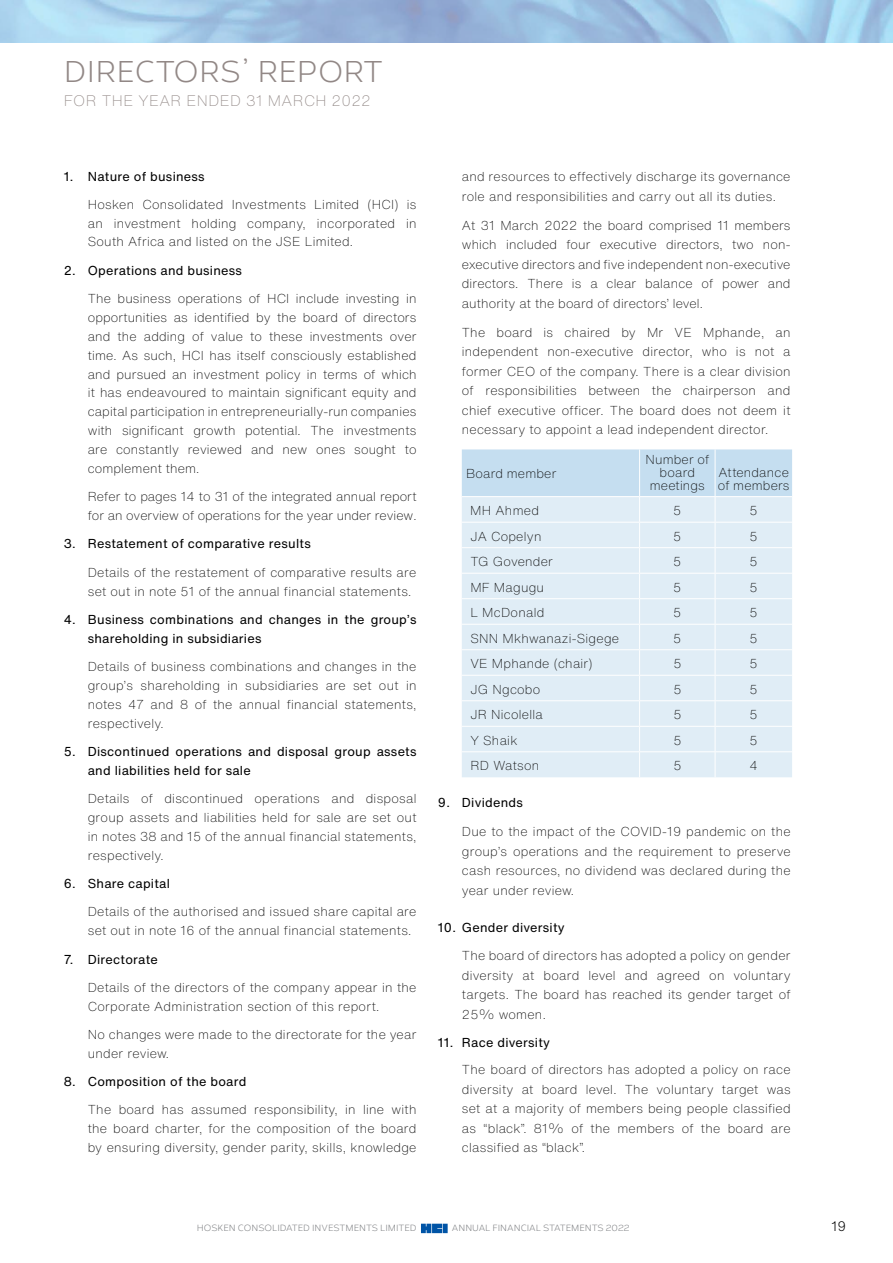
<style>
.page{position:relative;width:893px;height:1263px;background:#fff}
.page>*{position:absolute;margin:0;border:0;box-sizing:border-box;transform-origin:0 0}
.t1{font:30px "Corbert";letter-spacing:.01em;color:#928886}
.t2{font:200 15px "Helvetica Now Text";letter-spacing:.03em;color:#928886}
.t3{font:300 13.5px "Helvetica Now Text";color:#000}
.t4{font:200 12.75px/18.9px "Helvetica Now Text";letter-spacing:.02em;color:#000;text-align:justify}
.t5{font:12.75px/18.9px "Helvetica Now Text";letter-spacing:.02em;color:#000}
.t6{font:200 12.75px/18.9px "Helvetica Now Text";color:#000}
.t7{font:9px "Corbert";color:#808285}
</style>
<div class="page">
<svg style="left:462px;top:449px;width:330px;height:328px;background:#ddebf5"></svg>
<svg style="left:421px;top:1224px;width:27px;height:9px"></svg>
<h1 class="t1" style="left:64px;top:48px;width:321px">DIRECTORS’ REPORT</h1>
<p class="t2" style="left:64px;top:90px;width:309px">FOR THE YEAR ENDED 31 MARCH 2022</p>
<p class="t5" style="left:64px;top:167px;width:142px">1. Nature of business</p>
<p class="t4" style="left:88px;top:194px;width:330px">Hosken Consolidated Investments Limited (HCI) is an investment holding company, incorporated in South Africa and listed on the JSE Limited.</p>
<p class="t5" style="left:64px;top:260px;width:180px">2. Operations and business</p>
<p class="t4" style="left:88px;top:289px;width:330px">The business operations of HCI include investing in opportunities as identified by the board of directors and the adding of value to these investments over time. As such, HCI has itself consciously established and pursued an investment policy in terms of which it has endeavoured to maintain significant equity and capital participation in entrepreneurially-run companies with significant growth potential. The investments are constantly reviewed and new ones sought to complement them.</p>
<p class="t6" style="left:88px;top:487px;width:330px">Refer to pages 14 to 31 of the integrated annual report for an overview of operations for the year under review.</p>
<p class="t5" style="left:64px;top:534px;width:248px">3. Restatement of comparative results</p>
<p class="t4" style="left:88px;top:562px;width:330px">Details of the restatement of comparative results are set out in note 51 of the annual financial statements.</p>
<p class="t5" style="left:88px;top:609px;width:330px;text-indent:-24px">4. Business combinations and changes in the group’s shareholding in subsidiaries</p>
<p class="t4" style="left:88px;top:657px;width:330px">Details of business combinations and changes in the group’s shareholding in subsidiaries are set out in notes 47 and 8 of the annual financial statements, respectively.</p>
<p class="t5" style="left:88px;top:742px;width:330px;text-indent:-24px">5. Discontinued operations and disposal group assets and liabilities held for sale</p>
<p class="t4" style="left:88px;top:789px;width:330px">Details of discontinued operations and disposal group assets and liabilities held for sale are set out in notes 38 and 15 of the annual financial statements, respectively.</p>
<p class="t5" style="left:64px;top:874px;width:108px">6. Share capital</p>
<p class="t4" style="left:88px;top:902px;width:330px">Details of the authorised and issued share capital are set out in note 16 of the annual financial statements.</p>
<p class="t5" style="left:64px;top:949px;width:96px">7. Directorate</p>
<p class="t4" style="left:88px;top:977px;width:330px">Details of the directors of the company appear in the<br>Corporate Administration section of this report.</p>
<p class="t4" style="left:88px;top:1024px;width:330px">No changes were made to the directorate for the year under review.</p>
<p class="t5" style="left:64px;top:1072px;width:184px">8. Composition of the board</p>
<p class="t4" style="left:88px;top:1100px;width:330px">The board has assumed responsibility, in line with the board charter, for the composition of the board by ensuring diversity, gender parity, skills, knowledge</p>
<p class="t4" style="left:462px;top:166px;width:330px;line-height:19.5px">and resources to effectively discharge its governance role and responsibilities and carry out all its duties.</p>
<p class="t4" style="left:462px;top:215px;width:330px;line-height:19.5px">At 31 March 2022 the board comprised 11 members which included four executive directors, two non&shy;executive directors and five independent non-executive directors. There is a clear balance of power and authority at the board of directors’ level.</p>
<p class="t4" style="left:462px;top:322px;width:330px;line-height:19.5px">The board is chaired by Mr VE Mphande, an independent non-executive director, who is not a former CEO of the company. There is a clear division of responsibilities between the chairperson and chief executive officer. The board does not deem it necessary to appoint a lead independent director.</p>
<p class="t4" style="left:466px;top:464px;width:92px">Board member</p>
<p class="t4" style="left:645px;top:453px;width:65px;line-height:13px;text-align:center">Number of board meetings</p>
<p class="t4" style="left:718px;top:466px;width:73px;line-height:13px">Attendance of members</p>
<p class="t4" style="left:470px;top:501px;width:70px">MH Ahmed</p>
<p class="t4" style="left:673px;top:501px;width:10px">5</p>
<p class="t4" style="left:749px;top:501px;width:10px">5</p>
<p class="t4" style="left:470px;top:526px;width:73px">JA Copelyn</p>
<p class="t4" style="left:673px;top:526px;width:10px">5</p>
<p class="t4" style="left:749px;top:526px;width:10px">5</p>
<p class="t4" style="left:470px;top:552px;width:84px">TG Govender</p>
<p class="t4" style="left:673px;top:552px;width:10px">5</p>
<p class="t4" style="left:749px;top:552px;width:10px">5</p>
<p class="t4" style="left:470px;top:577px;width:75px">MF Magugu</p>
<p class="t4" style="left:673px;top:577px;width:10px">5</p>
<p class="t4" style="left:749px;top:577px;width:10px">5</p>
<p class="t4" style="left:470px;top:603px;width:76px">L McDonald</p>
<p class="t4" style="left:673px;top:603px;width:10px">5</p>
<p class="t4" style="left:750px;top:603px;width:10px">5</p>
<p class="t4" style="left:470px;top:628px;width:150px">SNN Mkhwanazi-Sigege</p>
<p class="t4" style="left:673px;top:628px;width:10px">5</p>
<p class="t4" style="left:750px;top:628px;width:10px">5</p>
<p class="t4" style="left:470px;top:654px;width:124px">VE Mphande (chair)</p>
<p class="t4" style="left:673px;top:654px;width:10px">5</p>
<p class="t4" style="left:750px;top:654px;width:10px">5</p>
<p class="t4" style="left:470px;top:679px;width:71px">JG Ngcobo</p>
<p class="t4" style="left:673px;top:679px;width:10px">5</p>
<p class="t4" style="left:750px;top:679px;width:10px">5</p>
<p class="t4" style="left:470px;top:705px;width:74px">JR Nicolella</p>
<p class="t4" style="left:673px;top:705px;width:10px">5</p>
<p class="t4" style="left:750px;top:705px;width:10px">5</p>
<p class="t4" style="left:470px;top:730px;width:49px">Y Shaik</p>
<p class="t4" style="left:673px;top:730px;width:10px">5</p>
<p class="t4" style="left:750px;top:730px;width:10px">5</p>
<p class="t4" style="left:470px;top:756px;width:70px">RD Watson</p>
<p class="t4" style="left:673px;top:756px;width:10px">5</p>
<p class="t4" style="left:750px;top:756px;width:10px">4</p>
<p class="t5" style="left:438px;top:793px;width:87px">9. Dividends</p>
<p class="t4" style="left:462px;top:822px;width:330px;line-height:19.5px">Due to the impact of the COVID-19 pandemic on the group’s operations and the requirement to preserve cash resources, no dividend was declared during the year under review.</p>
<p class="t5" style="left:438px;top:918px;width:128px">10. Gender diversity</p>
<p class="t4" style="left:462px;top:945px;width:330px;line-height:19.5px">The board of directors has adopted a policy on gender diversity at board level and agreed on voluntary targets. The board has reached its gender target of 25% women.</p>
<p class="t5" style="left:438px;top:1032px;width:114px">11. Race diversity</p>
<p class="t4" style="left:462px;top:1060px;width:330px;line-height:19.5px">The board of directors has adopted a policy on race diversity at board level. The voluntary target was set at a majority of members being people classified as “black”. 81% of the members of the board are classified as “black”.</p>
<p class="t7" style="left:197px;top:1221px;width:221px">HOSKEN CONSOLIDATED INVESTMENTS LIMITED</p>
<p class="t7" style="left:452px;top:1221px;width:179px">ANNUAL FINANCIAL STATEMENTS 2022</p>
<p class="t3" style="left:831px;top:1216px;width:16px">19</p>
</div>
